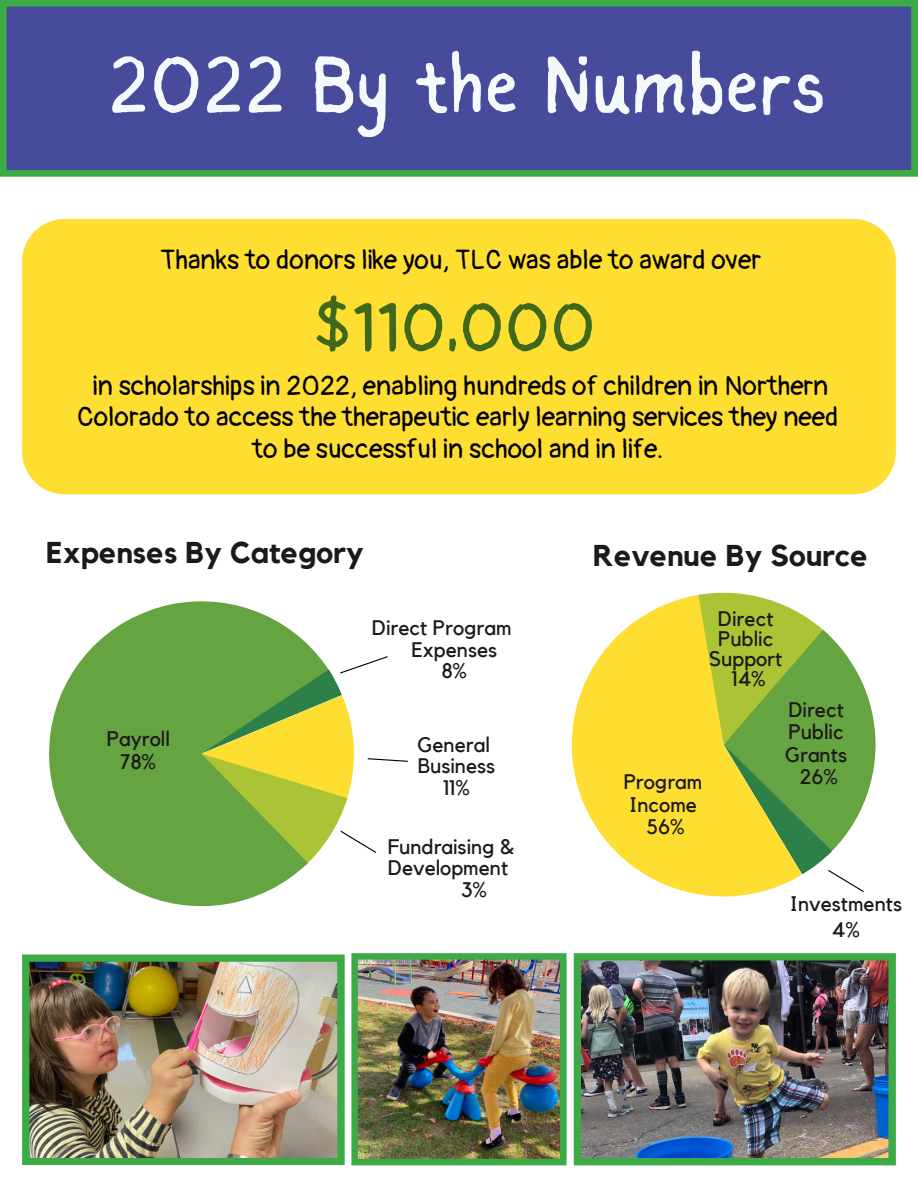
<style>
.page{position:relative;width:918px;height:1188px;background:#fff}
.page>*{position:absolute;margin:0;border:0;box-sizing:border-box;transform-origin:0 0}
.t1{font:81px "Sigher";color:#f4f9fb}
.t2{font:69.45px "Sigher";color:#3f681c}
.t3{font:700 30px "Kollektif";color:#1c191a}
.t4{font:27px/31.5px "Pangolin";color:#000;text-align:center}
.t5{font:21px/21.3px "Kollektif";color:#1c191a}
</style>
<div class="page">
<img style="left:22px;top:954px;width:323px;height:211px">
<img style="left:351px;top:953px;width:216px;height:212px">
<svg style="left:0;top:0;width:918px;height:177px;background:#455393"></svg>
<svg style="left:49px;top:601px;width:269px;height:306px;fill:#65a441"></svg>
<svg style="left:571px;top:595px;width:185px;height:302px;fill:#ffde32"></svg>
<svg style="left:202px;top:655px;width:206px;height:213px"></svg>
<img style="left:574px;top:953px;width:322px;height:212px">
<svg style="left:698px;top:592px;width:178px;height:301px"></svg>
<div style="left:22px;top:219px;width:874px;height:275px;background:#ffde32"></div>
<p class="t1" style="left:108px;top:52px;width:719px">2022 By the Numbers</p>
<p class="t4" style="left:160px;top:244px;width:602px">Thanks to donors like you, TLC was able to award over</p>
<p class="t2" style="left:313px;top:299px;width:284px">$110,000</p>
<p class="t4" style="left:77px;top:370px;width:763px">in scholarships in 2022, enabling hundreds of children in Northern<br>Colorado to access the therapeutic early learning services they need</p>
<p class="t4" style="left:252px;top:433px;width:412px">to be successful in school and in life.</p>
<p class="t3" style="left:46px;top:538px;width:319px">Expenses By Category</p>
<p class="t3" style="left:593px;top:541px;width:276px">Revenue By Source</p>
<p class="t5" style="left:107px;top:728px;width:64px">Payroll</p>
<p class="t5" style="left:121px;top:752px;width:37px">78%</p>
<p class="t5" style="left:372px;top:618px;width:141px">Direct Program</p>
<p class="t5" style="left:411px;top:639px;width:87px">Expenses</p>
<p class="t5" style="left:442px;top:661px;width:27px">8%</p>
<p class="t5" style="left:418px;top:735px;width:74px">General</p>
<p class="t5" style="left:418px;top:756px;width:79px">Business</p>
<p class="t5" style="left:443px;top:778px;width:29px">11%</p>
<p class="t5" style="left:388px;top:837px;width:128px">Fundraising &amp;<br>Development</p>
<p class="t5" style="left:461px;top:879px;width:27px">3%</p>
<p class="t5" style="left:624px;top:772px;width:80px">Program</p>
<p class="t5" style="left:629px;top:795px;width:69px">Income</p>
<p class="t5" style="left:647px;top:817px;width:39px">56%</p>
<p class="t5" style="left:718px;top:609px;width:57px">Direct</p>
<p class="t5" style="left:718px;top:629px;width:57px">Public</p>
<p class="t5" style="left:709px;top:649px;width:75px">Support</p>
<p class="t5" style="left:731px;top:669px;width:36px">14%</p>
<p class="t5" style="left:788px;top:699px;width:57px">Direct</p>
<p class="t5" style="left:789px;top:722px;width:57px">Public</p>
<p class="t5" style="left:785px;top:744px;width:63px">Grants</p>
<p class="t5" style="left:800px;top:767px;width:39px">26%</p>
<p class="t5" style="left:790px;top:894px;width:114px">Investments</p>
<p class="t5" style="left:832px;top:920px;width:29px">4%</p>
</div>
